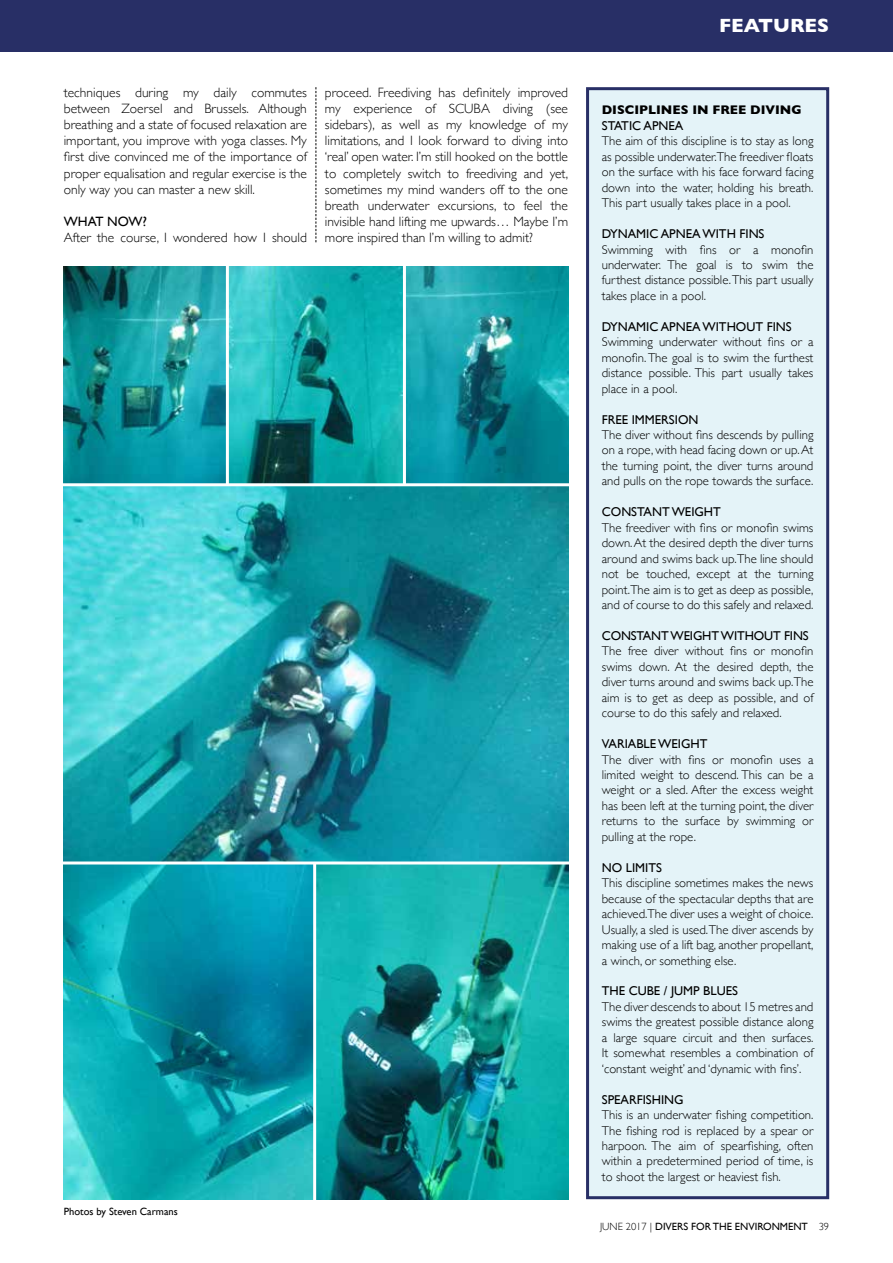
<style>
.page{position:relative;width:893px;height:1263px;background:#fff}
.page>*{position:absolute;margin:0;border:0;box-sizing:border-box;transform-origin:0 0}
.t1{font:700 19.5px "Gill Sans";color:#fff}
.t2{font:300 13.5px/16.2px "Gill Sans";color:#000;text-align:justify}
.t3{font:13.5px "Gill Sans";color:#000}
.t4{font:300 12.75px/15.5px "Gill Sans";color:#000;text-align:justify}
.t5{font:12.75px "Gill Sans";color:#000}
.t6{font:700 12.75px "Gill Sans";color:#000}
.t7{font:10.5px "Gill Sans";color:#000}
.s1{font-weight:300}
</style>
<div class="page">
<div style="left:588px;top:89px;width:240px;height:1109px;background:#e4f3f8"></div>
<div style="left:586px;top:87px;width:243px;height:1112px;border:3px solid #282f66"></div>
<div style="left:0;top:0;width:893px;height:51px;background:#282f66"></div>
<img style="left:64px;top:267px;width:504px;height:932px">
<svg style="left:316px;top:87px;width:1px;height:155px"></svg>
<hr style="left:58px;top:483px;width:515px;height:3px;background:#fff">
<hr style="left:403px;top:259px;width:3px;height:226px;background:#fff">
<hr style="left:226px;top:263px;width:3px;height:222px;background:#fff">
<hr style="left:58px;top:861px;width:515px;height:3px;background:#fff">
<hr style="left:313px;top:863px;width:3px;height:342px;background:#fff">
<p class="t2" style="left:64px;top:83px;width:245px">techniques during my daily commutes between Zoersel and Brussels. Although breathing and a state of focused relaxation are important, you improve with yoga classes. My first dive convinced me of the importance of proper equalisation and regular exercise is the only way you can master a new skill.</p>
<p class="t3" style="left:64px;top:214px;width:85px">WHAT NOW?</p>
<p class="t2" style="left:64px;top:229px;width:245px">After the course, I wondered how I should</p>
<p class="t2" style="left:325px;top:83px;width:245px">proceed. Freediving has definitely improved my experience of SCUBA diving (see sidebars), as well as my knowledge of my limitations, and I look forward to diving into ‘real’ open water. I’m still hooked on the bottle to completely switch to freediving and yet, sometimes my mind wanders off to the one breath underwater excursions, to feel the invisible hand lifting me upwards… Maybe I’m more inspired than I’m willing to admit?</p>
<p class="t7" style="left:64px;top:1205px;width:116px">Photos by Steven Carmans</p>
<h1 class="t1" style="left:719px;top:10px;width:112px">FEATURES</h1>
<p class="t6" style="left:602px;top:100px;width:201px">DISCIPLINES IN FREE DIVING</p>
<p class="t5" style="left:602px;top:118px;width:83px">STATIC APNEA</p>
<p class="t4" style="left:602px;top:133px;width:213px">The aim of this discipline is to stay as long as possible underwater.The freediver floats on the surface with his face forward facing down into the water, holding his breath.<br>This part usually takes place in a pool.</p>
<p class="t5" style="left:602px;top:226px;width:164px">DYNAMIC APNEA WITH FINS</p>
<p class="t4" style="left:602px;top:241px;width:213px">Swimming with fins or a monofin underwater. The goal is to swim the furthest distance possible. This part usually takes place in a pool.</p>
<p class="t5" style="left:602px;top:319px;width:191px">DYNAMIC APNEA WITHOUT FINS</p>
<p class="t4" style="left:602px;top:334px;width:213px">Swimming underwater without fins or a monofin. The goal is to swim the furthest distance possible. This part usually takes place in a pool.</p>
<p class="t5" style="left:602px;top:412px;width:98px">FREE IMMERSION</p>
<p class="t4" style="left:602px;top:426px;width:213px">The diver without fins descends by pulling on a rope, with head facing down or up. At the turning point, the diver turns around and pulls on the rope towards the surface.</p>
<p class="t5" style="left:602px;top:504px;width:121px">CONSTANT WEIGHT</p>
<p class="t4" style="left:602px;top:519px;width:213px">The freediver with fins or monofin swims down. At the desired depth the diver turns around and swims back up.The line should not be touched, except at the turning point.The aim is to get as deep as possible, and of course to do this safely and relaxed.</p>
<p class="t5" style="left:602px;top:628px;width:208px">CONSTANT WEIGHT WITHOUT FINS</p>
<p class="t4" style="left:602px;top:643px;width:213px">The free diver without fins or monofin swims down. At the desired depth, the diver turns around and swims back up.The aim is to get as deep as possible, and of course to do this safely and relaxed.</p>
<p class="t5" style="left:602px;top:736px;width:107px">VARIABLE WEIGHT</p>
<p class="t4" style="left:602px;top:751px;width:213px">The diver with fins or monofin uses a limited weight to descend. This can be a weight or a sled. After the excess weight has been left at the turning point, the diver returns to the surface by swimming or pulling at the rope.</p>
<p class="t5" style="left:602px;top:860px;width:62px">NO LIMITS</p>
<p class="t4" style="left:602px;top:875px;width:213px">This discipline sometimes makes the news because of the spectacular depths that are achieved.The diver uses a weight of choice.<br>Usually, a sled is used.The diver ascends by making use of a lift bag, another propellant, a winch, or something else.</p>
<p class="t5" style="left:602px;top:983px;width:138px">THE CUBE / JUMP BLUES</p>
<p class="t4" style="left:602px;top:998px;width:213px">The diver descends to about 15 metres and swims the greatest possible distance along a large square circuit and then surfaces.<br>It somewhat resembles a combination of ‘constant weight’ and ‘dynamic with fins’.</p>
<p class="t5" style="left:602px;top:1092px;width:83px">SPEARFISHING</p>
<p class="t4" style="left:602px;top:1106px;width:213px">This is an underwater fishing competition.<br>The fishing rod is replaced by a spear or harpoon. The aim of spearfishing, often within a predetermined period of time, is to shoot the largest or heaviest fish.</p>
<p class="t7" style="left:600px;top:1220px;width:231px"><span class="s1">JUNE 2017 |</span> DIVERS FOR THE ENVIRONMENT <span class="s1">39</span></p>
</div>
